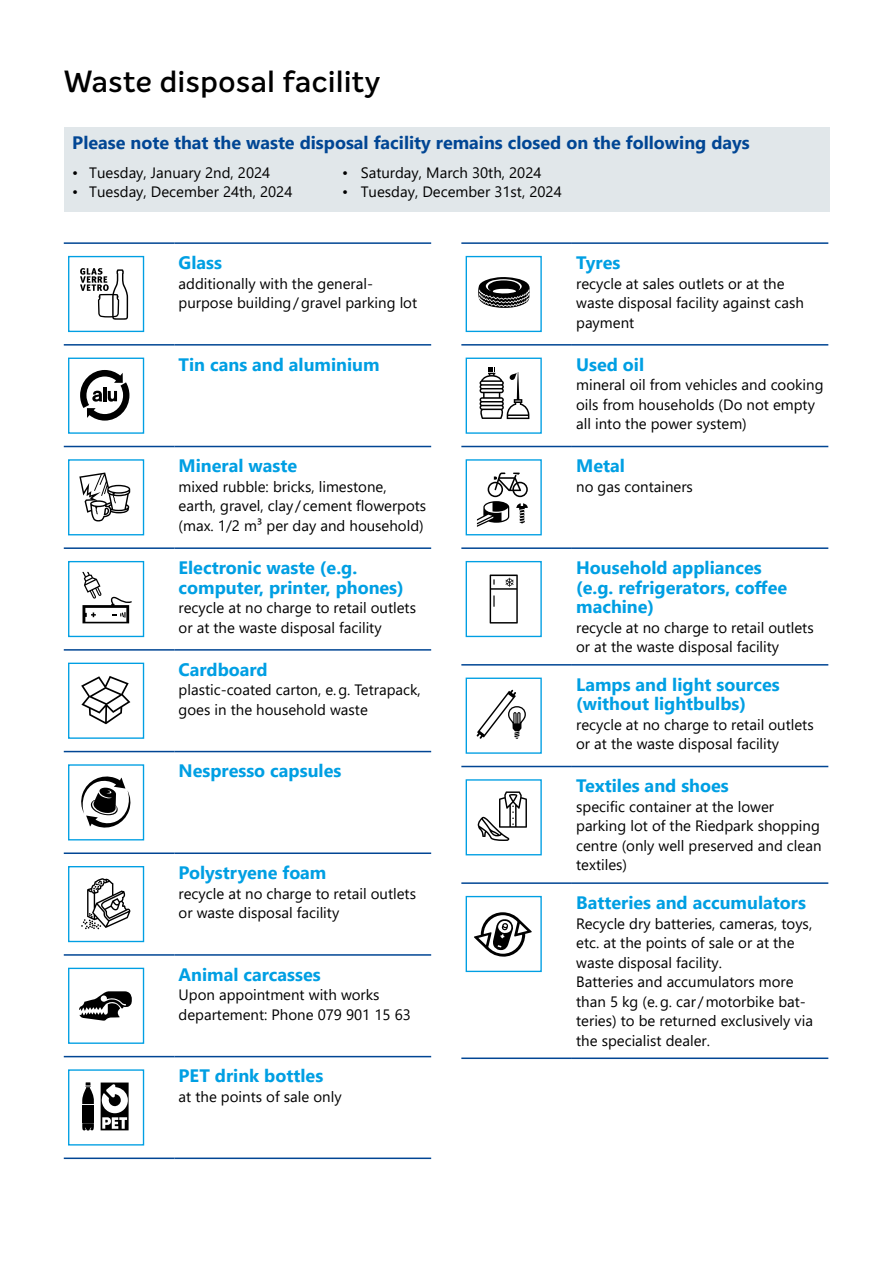
<style>
.page{position:relative;width:893px;height:1263px;background:#fff}
.page>*{position:absolute;margin:0;border:0;box-sizing:border-box;transform-origin:0 0}
.t1{font:600 30px "Intelo";letter-spacing:.02em;color:#000}
.t2{font:700 18px/19.5px "Segoe UI";color:#009fe3}
.t3{font:700 18px "Segoe UI";color:#014694}
.t4{font:15px/19.5px "Segoe UI";color:#000}
</style>
<div class="page">
<hr style="left:64px;top:242px;width:110px;height:2px;background:#014694">
<hr style="left:174px;top:242px;width:257px;height:2px;background:#014694">
<hr style="left:64px;top:344px;width:110px;height:2px;background:#014694">
<hr style="left:174px;top:344px;width:257px;height:2px;background:#014694">
<hr style="left:64px;top:446px;width:110px;height:1px;background:#014694">
<hr style="left:174px;top:446px;width:257px;height:1px;background:#014694">
<hr style="left:64px;top:547px;width:110px;height:2px;background:#014694">
<hr style="left:174px;top:547px;width:257px;height:2px;background:#014694">
<hr style="left:64px;top:649px;width:110px;height:2px;background:#014694">
<hr style="left:174px;top:649px;width:257px;height:2px;background:#014694">
<hr style="left:64px;top:751px;width:110px;height:1px;background:#014694">
<hr style="left:174px;top:751px;width:257px;height:1px;background:#014694">
<hr style="left:64px;top:852px;width:110px;height:2px;background:#014694">
<hr style="left:174px;top:852px;width:257px;height:2px;background:#014694">
<hr style="left:64px;top:954px;width:110px;height:2px;background:#014694">
<hr style="left:174px;top:954px;width:257px;height:2px;background:#014694">
<hr style="left:64px;top:1056px;width:110px;height:1px;background:#014694">
<hr style="left:174px;top:1056px;width:257px;height:1px;background:#014694">
<hr style="left:64px;top:1157px;width:110px;height:2px;background:#014694">
<hr style="left:174px;top:1157px;width:257px;height:2px;background:#014694">
<svg style="left:80px;top:268px;width:48px;height:52px"></svg>
<div style="left:68px;top:256px;width:76px;height:76px;border:1px solid #009fe3"></div>
<svg style="left:80px;top:370px;width:49px;height:51px"></svg>
<div style="left:68px;top:358px;width:76px;height:76px;border:1px solid #009fe3"></div>
<svg style="left:79px;top:472px;width:51px;height:49px"></svg>
<div style="left:68px;top:459px;width:76px;height:76px;border:1px solid #009fe3"></div>
<svg style="left:82px;top:572px;width:50px;height:51px"></svg>
<div style="left:68px;top:561px;width:76px;height:76px;border:1px solid #009fe3"></div>
<svg style="left:81px;top:676px;width:49px;height:48px"></svg>
<div style="left:68px;top:663px;width:76px;height:76px;border:1px solid #009fe3"></div>
<svg style="left:81px;top:776px;width:49px;height:51px"></svg>
<div style="left:68px;top:764px;width:76px;height:76px;border:1px solid #009fe3"></div>
<svg style="left:81px;top:878px;width:49px;height:51px"></svg>
<div style="left:68px;top:866px;width:76px;height:76px;border:1px solid #009fe3"></div>
<svg style="left:79px;top:991px;width:53px;height:30px"></svg>
<div style="left:68px;top:968px;width:76px;height:76px;border:1px solid #009fe3"></div>
<svg style="left:82px;top:1123px;width:12px;height:7px"></svg>
<div style="left:82px;top:1105px;width:12px;height:17px;background:#000"></div>
<svg style="left:82px;top:1082px;width:12px;height:22px"></svg>
<svg style="left:101px;top:1082px;width:28px;height:48px"></svg>
<div style="left:68px;top:1069px;width:76px;height:76px;border:1px solid #009fe3"></div>
<hr style="left:461px;top:242px;width:111px;height:2px;background:#014694">
<hr style="left:572px;top:242px;width:256px;height:2px;background:#014694">
<hr style="left:461px;top:344px;width:111px;height:2px;background:#014694">
<hr style="left:572px;top:344px;width:256px;height:2px;background:#014694">
<hr style="left:461px;top:446px;width:111px;height:1px;background:#014694">
<hr style="left:572px;top:446px;width:256px;height:1px;background:#014694">
<hr style="left:461px;top:547px;width:111px;height:2px;background:#014694">
<hr style="left:572px;top:547px;width:256px;height:2px;background:#014694">
<hr style="left:461px;top:664px;width:111px;height:1px;background:#014694">
<hr style="left:572px;top:664px;width:256px;height:1px;background:#014694">
<hr style="left:461px;top:766px;width:111px;height:1px;background:#014694">
<hr style="left:572px;top:766px;width:256px;height:1px;background:#014694">
<hr style="left:461px;top:882px;width:111px;height:2px;background:#014694">
<hr style="left:572px;top:882px;width:256px;height:2px;background:#014694">
<hr style="left:461px;top:1057px;width:111px;height:2px;background:#014694">
<hr style="left:572px;top:1057px;width:256px;height:2px;background:#014694">
<svg style="left:478px;top:277px;width:52px;height:31px"></svg>
<div style="left:466px;top:256px;width:76px;height:76px;border:1px solid #009fe3"></div>
<svg style="left:480px;top:367px;width:49px;height:52px"></svg>
<div style="left:466px;top:358px;width:76px;height:76px;border:1px solid #009fe3"></div>
<svg style="left:477px;top:472px;width:51px;height:55px"></svg>
<div style="left:466px;top:459px;width:76px;height:76px;border:1px solid #009fe3"></div>
<svg style="left:490px;top:574px;width:28px;height:49px"></svg>
<div style="left:466px;top:561px;width:76px;height:76px;border:1px solid #009fe3"></div>
<svg style="left:477px;top:690px;width:49px;height:49px"></svg>
<div style="left:466px;top:678px;width:76px;height:76px;border:1px solid #009fe3"></div>
<svg style="left:478px;top:791px;width:49px;height:50px"></svg>
<div style="left:466px;top:779px;width:76px;height:76px;border:1px solid #009fe3"></div>
<svg style="left:474px;top:912px;width:58px;height:45px"></svg>
<div style="left:466px;top:896px;width:76px;height:76px;border:1px solid #009fe3"></div>
<div style="left:64px;top:128px;width:766px;height:84px;background:#e1e7ea"></div>
<h1 class="t1" style="left:64px;top:63px;width:318px">Waste disposal facility</h1>
<p class="t3" style="left:72px;top:128px;width:679px">Please note that the waste disposal facility remains closed on the following days</p>
<p class="t4" style="left:72px;top:162px;width:199px">• Tuesday, January 2nd, 2024</p>
<p class="t4" style="left:342px;top:162px;width:201px">• Saturday, March 30th, 2024</p>
<p class="t4" style="left:72px;top:182px;width:222px">• Tuesday, December 24th, 2024</p>
<p class="t4" style="left:342px;top:182px;width:221px">• Tuesday, December 31st, 2024</p>
<p class="t2" style="left:179px;top:253px;width:45px">Glass</p>
<p class="t4" style="left:179px;top:273px;width:240px">additionally with the general&shy;purpose building/gravel parking lot</p>
<p class="t2" style="left:179px;top:354px;width:202px">Tin cans and aluminium</p>
<p class="t2" style="left:179px;top:456px;width:120px">Mineral waste</p>
<p class="t4" style="left:179px;top:476px;width:249px">mixed rubble: bricks, limestone, earth, gravel, clay / cement flowerpots (max. 1/2 m³ per day and household)</p>
<p class="t2" style="left:179px;top:558px;width:227px">Electronic waste (e.g. computer, printer, phones)</p>
<p class="t4" style="left:179px;top:598px;width:239px">recycle at no charge to retail outlets or at the waste disposal facility</p>
<p class="t2" style="left:179px;top:659px;width:91px">Cardboard</p>
<p class="t4" style="left:179px;top:680px;width:244px">plastic-coated carton, e.g. Tetrapack, goes in the household waste</p>
<p class="t2" style="left:179px;top:761px;width:164px">Nespresso capsules</p>
<p class="t2" style="left:179px;top:863px;width:149px">Polystryene foam</p>
<p class="t4" style="left:179px;top:883px;width:239px">recycle at no charge to retail outlets or waste disposal facility</p>
<p class="t2" style="left:179px;top:964px;width:144px">Animal carcasses</p>
<p class="t4" style="left:179px;top:985px;width:234px">Upon appointment with works departement: Phone 079 901 15 63</p>
<p class="t2" style="left:179px;top:1066px;width:146px">PET drink bottles</p>
<p class="t4" style="left:179px;top:1086px;width:164px">at the points of sale only</p>
<p class="t2" style="left:576px;top:253px;width:46px">Tyres</p>
<p class="t4" style="left:576px;top:273px;width:229px">recycle at sales outlets or at the waste disposal facility against cash payment</p>
<p class="t2" style="left:576px;top:354px;width:70px">Used oil</p>
<p class="t4" style="left:576px;top:375px;width:249px">mineral oil from vehicles and cooking oils from households (Do not empty all into the power system)</p>
<p class="t2" style="left:576px;top:456px;width:50px">Metal</p>
<p class="t4" style="left:576px;top:476px;width:118px">no gas containers</p>
<p class="t2" style="left:576px;top:558px;width:212px">Household appliances (e.g. refrigerators, coffee machine)</p>
<p class="t4" style="left:576px;top:617px;width:239px">recycle at no charge to retail outlets or at the waste disposal facility</p>
<p class="t2" style="left:576px;top:674px;width:205px">Lamps and light sources (without lightbulbs)</p>
<p class="t4" style="left:576px;top:714px;width:239px">recycle at no charge to retail outlets or at the waste disposal facility</p>
<p class="t2" style="left:576px;top:776px;width:154px">Textiles and shoes</p>
<p class="t4" style="left:576px;top:796px;width:247px">specific container at the lower parking lot of the Riedpark shopping centre (only well preserved and clean textiles)</p>
<p class="t2" style="left:576px;top:893px;width:231px">Batteries and accumulators</p>
<p class="t4" style="left:576px;top:913px;width:238px">Recycle dry batteries, cameras, toys, etc. at the points of sale or at the waste disposal facility.<br>Batteries and accumulators more than 5 kg (e.g. car/motorbike bat&shy;teries) to be returned exclusively via the specialist dealer.</p>
</div>
